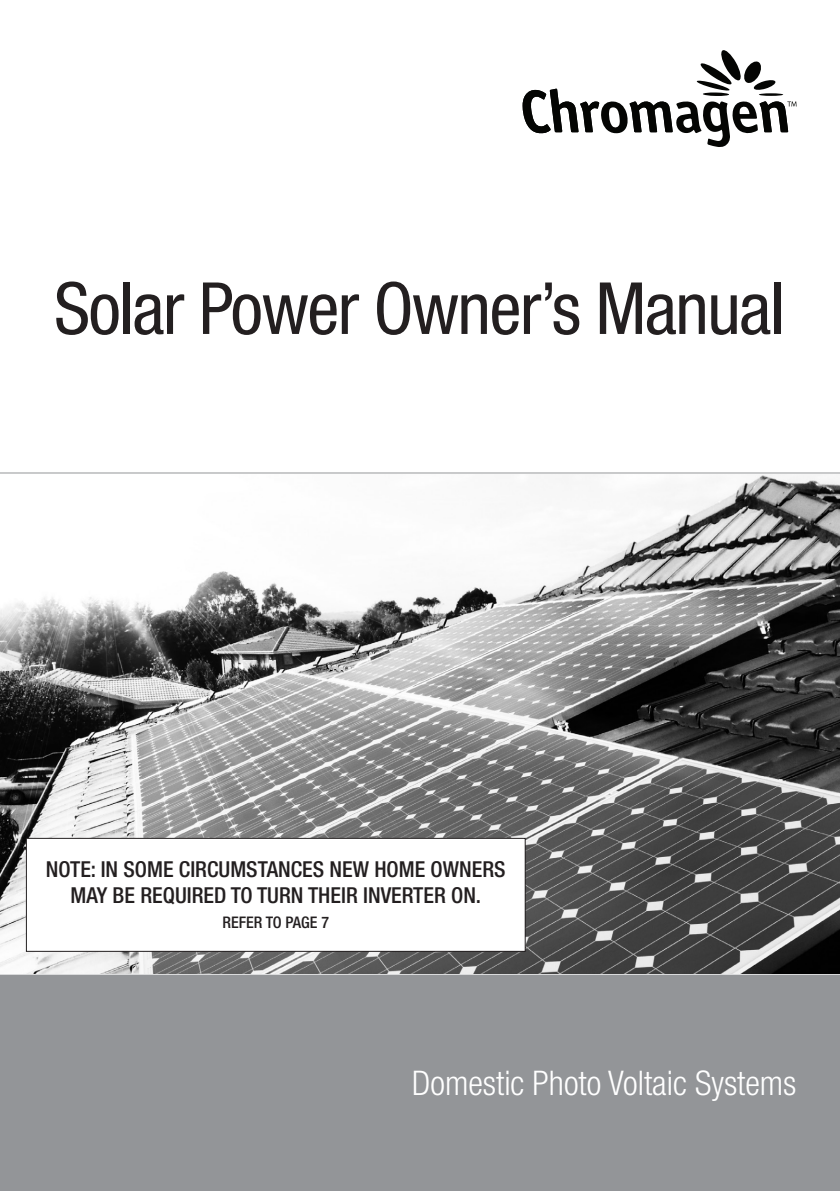
<style>
.page{position:relative;width:840px;height:1191px;background:#fff}
.page>*{position:absolute;margin:0;border:0;box-sizing:border-box;transform-origin:0 0}
.t1{font:condensed 72px "Helvetica Neue LT Pro";letter-spacing:-.02em;color:#231f20}
.t2{font:300 condensed 34px "Helvetica Neue LT Pro";color:#fff}
.TOC_Paragraph{font:500 condensed 22px/26.4px "Helvetica Neue LT Pro";color:#231f20;text-align:center}
.TOC_Paragraph-2{font:500 condensed 16px "Helvetica Neue LT Pro";color:#231f20}
</style>
<div class="page">
<div style="left:0;top:973px;width:839px;height:218px;background:#939598"></div>
<img style="left:0;top:474px;width:839px;height:499px">
<svg style="left:522px;top:50px;width:274px;height:97px"></svg>
<hr style="left:758px;top:93px;width:24px;height:3px;background:#040503;border-radius:50%">
<hr style="left:0;top:472px;width:839px;height:1px;background:#939598">
<div style="left:26px;top:838px;width:499px;height:113px;background:#fff"></div>
<div style="left:26px;top:838px;width:499px;height:114px;border:1px solid #231f20"></div>
<p class="t1" style="left:54px;top:267px;width:731px">Solar Power Owner’s Manual</p>
<p class="TOC_Paragraph" style="left:46px;top:855px;width:461px">NOTE: IN SOME CIRCUMSTANCES NEW HOME OWNERS<br>MAY BE REQUIRED TO TURN THEIR INVERTER ON.</p>
<p class="TOC_Paragraph-2" style="left:222px;top:913px;width:108px">REFER TO PAGE 7</p>
<p class="t2" style="left:412px;top:1063px;width:385px">Domestic Photo Voltaic Systems</p>
</div>
